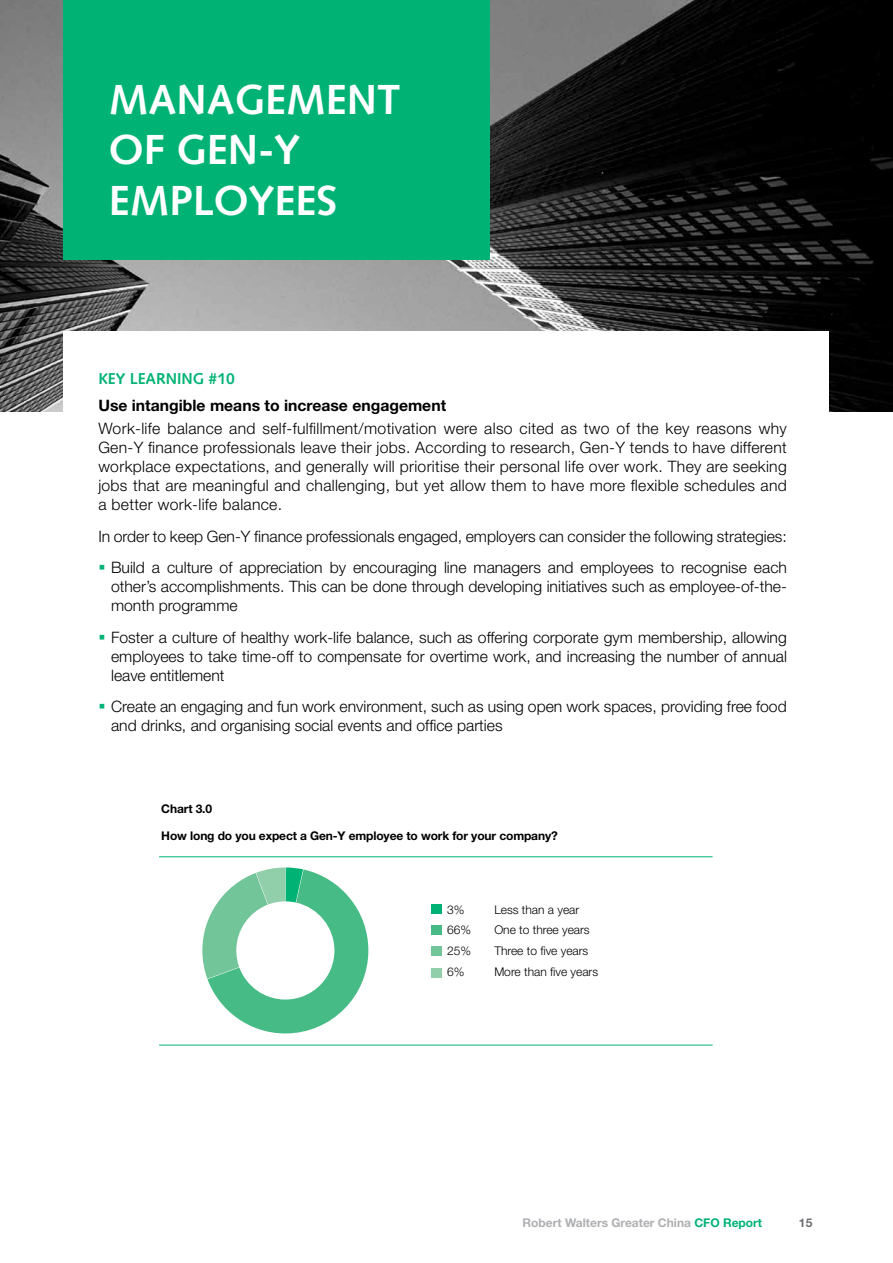
<style>
.page{position:relative;width:893px;height:1263px;background:#fff}
.page>*{position:absolute;margin:0;border:0;box-sizing:border-box;transform-origin:0 0}
.t1{font:700 42px/50.4px "Syntax";color:#fff}
.t2{font:300 15.75px/18.9px "Helvetica Neue";color:#000;text-align:justify}
.t3{font:700 15.75px "Helvetica Neue";color:#000}
.t4{font:700 15.75px "Syntax";color:#00b374}
.t5{font:300 12px/20.7px "Helvetica Neue";color:#000}
.t6{font:700 12px "Helvetica Neue";letter-spacing:-.01em;color:#000}
.t7{font:700 12px "Helvetica Neue";color:#adafb2}
.t8{font:700 12px "Helvetica Neue";color:#6d6e71}
.s1{color:#00b374}
</style>
<div class="page">
<img style="left:0;top:0;width:893px;height:412px">
<div style="left:64px;top:331px;width:765px;height:932px;background:#fff"></div>
<svg style="left:202px;top:867px;width:166px;height:166px"></svg>
<div style="left:64px;top:0;width:426px;height:260px;background:#00b374"></div>
<div style="left:431px;top:904px;width:10px;height:10px;background:#00b374"></div>
<div style="left:431px;top:925px;width:10px;height:10px;background:#47bb85"></div>
<div style="left:431px;top:946px;width:10px;height:10px;background:#71c598"></div>
<div style="left:431px;top:968px;width:10px;height:10px;background:#91cfab"></div>
<hr style="left:159px;top:856px;width:554px;height:1px;background:#00b374">
<hr style="left:159px;top:1045px;width:554px;height:1px;background:#00b374">
<h1 class="t1" style="left:109px;top:74px;width:193px">MANAGEMENT<br>OF GEN-Y<br>EMPLOYEES</h1>
<p class="t4" style="left:98px;top:369px;width:42px">KEY LEARNING</p>
<p class="t4" style="left:209px;top:369px;width:28px">#10</p>
<p class="t3" style="left:98px;top:396px;width:349px">Use intangible means to increase engagement</p>
<p class="t2" style="left:98px;top:419px;width:690px">Work-life balance and self-fulfillment/motivation were also cited as two of the key reasons why Gen-Y finance professionals leave their jobs. According to research, Gen-Y tends to have different workplace expectations, and generally will prioritise their personal life over work. They are seeking jobs that are meaningful and challenging, but yet allow them to have more flexible schedules and a better work-life balance.</p>
<p class="t2" style="left:98px;top:526px;width:690px">In order to keep Gen-Y finance professionals engaged, employers can consider the following strategies:</p>
<p class="t2" style="left:111px;top:558px;width:677px;text-indent:-13px"><span class="s1">▪</span> Build a culture of appreciation by encouraging line managers and employees to recognise each other’s accomplishments. This can be done through developing initiatives such as employee-of-the&shy;month programme</p>
<p class="t2" style="left:111px;top:627px;width:677px;text-indent:-13px"><span class="s1">▪</span> Foster a culture of healthy work-life balance, such as offering corporate gym membership, allowing employees to take time-off to compensate for overtime work, and increasing the number of annual leave entitlement</p>
<p class="t2" style="left:111px;top:697px;width:677px;text-indent:-13px"><span class="s1">▪</span> Create an engaging and fun work environment, such as using open work spaces, providing free food and drinks, and organising social events and office parties</p>
<p class="t6" style="left:161px;top:802px;width:52px">Chart 3.0</p>
<p class="t6" style="left:161px;top:829px;width:398px">How long do you expect a Gen-Y employee to work for your company?</p>
<p class="t5" style="left:447px;top:899px;width:26px">3%<br>66%<br>25%<br>6%</p>
<p class="t5" style="left:494px;top:899px;width:105px">Less than a year<br>One to three years<br>Three to five years<br>More than five years</p>
<p class="t7" style="left:523px;top:1215px;width:241px">Robert Walters Greater China <span class="s1">CFO Report</span></p>
<p class="t8" style="left:799px;top:1215px;width:15px">15</p>
</div>
